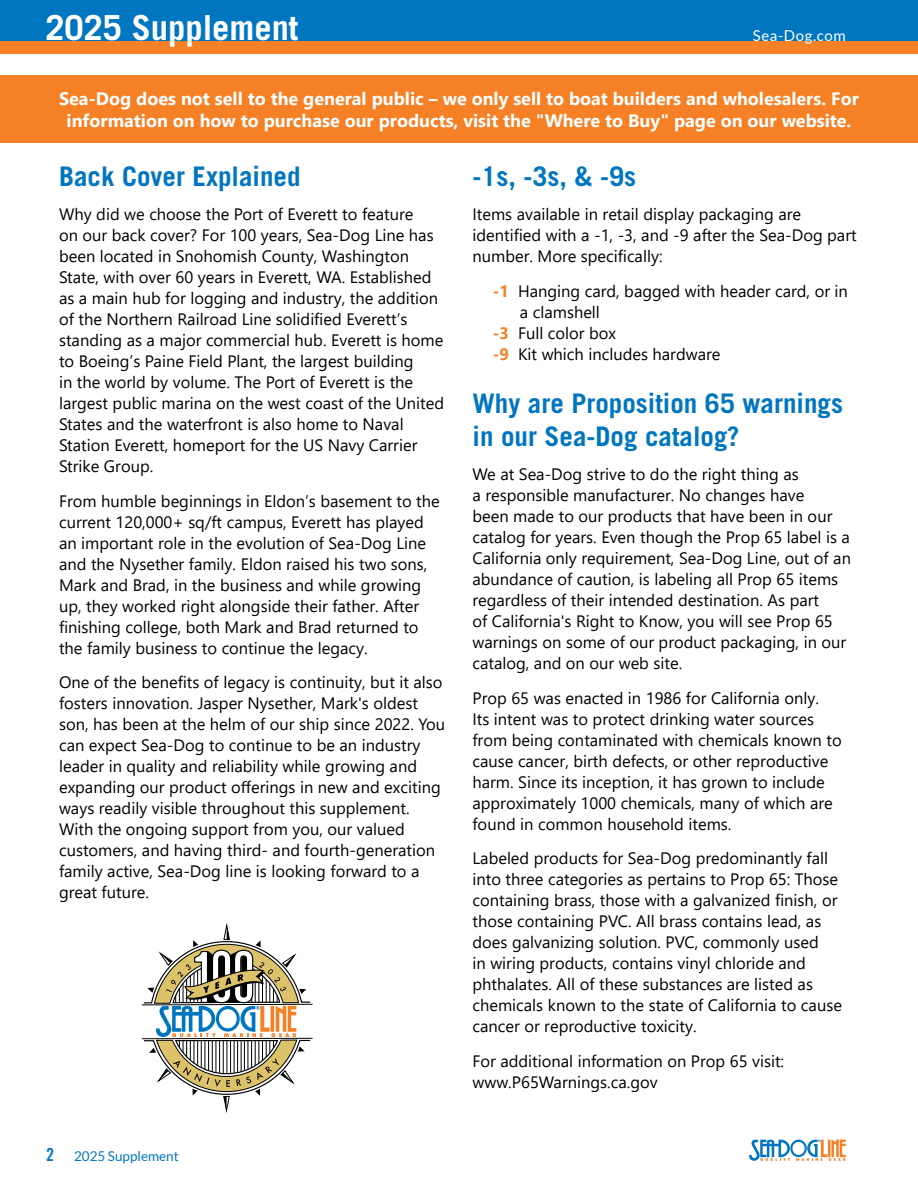
<style>
.page{position:relative;width:918px;height:1188px;background:#fff}
.page>*{position:absolute;margin:0;border:0;box-sizing:border-box;transform-origin:0 0}
.t1{font:700 34.5px "Trade Gothic LT Std";color:#fff}
.t2{font:700 27px/32.4px "Trade Gothic LT Std";color:#0076c0}
.t3{font:700 18px/21.6px "Segoe UI";color:#fff;text-align:center}
.t4{font:16.5px/21px "Segoe UI";color:#000}
.t5{font:15px "Lato";letter-spacing:.04em;color:#fff}
.t6{font:13.5px "Lato";color:#0076c0}
.s1{font-family:"Trade Gothic LT Std Bd Cn 20";font-size:18px}
.s2{font-weight:700;color:#f58025}
</style>
<div class="page">
<div style="left:0;top:0;width:918px;height:54px;background:#f58025"></div>
<div style="left:0;top:0;width:918px;height:40px;background:#0076c0"></div>
<svg style="left:749px;top:1140px;width:97px;height:21px"></svg>
<svg style="left:141px;top:925px;width:172px;height:186px"></svg>
<div style="left:0;top:75px;width:918px;height:68px;background:#f58025"></div>
<h1 class="t1" style="left:45px;top:7px;width:255px">2025 Supplement</h1>
<p class="t5" style="left:753px;top:27px;width:94px">Sea-Dog.com</p>
<p class="t3" style="left:59px;top:86px;width:801px">Sea-Dog does not sell to the general public – we only sell to boat builders and wholesalers. For information on how to purchase our products, visit the "Where to Buy" page on our website.</p>
<h2 class="t2" style="left:59px;top:160px;width:243px">Back Cover Explained</h2>
<p class="t4" style="left:59px;top:202px;width:387px">Why did we choose the Port of Everett to feature<br>on our back cover? For 100 years, Sea-Dog Line has been located in Snohomish County, Washington State, with over 60 years in Everett, WA. Established as a main hub for logging and industry, the addition of the Northern Railroad Line solidified Everett’s standing as a major commercial hub. Everett is home to Boeing’s Paine Field Plant, the largest building<br>in the world by volume. The Port of Everett is the largest public marina on the west coast of the United States and the waterfront is also home to Naval Station Everett, homeport for the US Navy Carrier Strike Group.</p>
<p class="t4" style="left:59px;top:489px;width:382px">From humble beginnings in Eldon’s basement to the current 120,000+ sq/ft campus, Everett has played an important role in the evolution of Sea-Dog Line and the Nysether family. Eldon raised his two sons, Mark and Brad, in the business and while growing up, they worked right alongside their father. After finishing college, both Mark and Brad returned to the family business to continue the legacy.</p>
<p class="t4" style="left:59px;top:671px;width:388px">One of the benefits of legacy is continuity, but it also fosters innovation. Jasper Nysether, Mark's oldest son, has been at the helm of our ship since 2022. You can expect Sea-Dog to continue to be an industry leader in quality and reliability while growing and expanding our product offerings in new and exciting ways readily visible throughout this supplement.<br>With the ongoing support from you, our valued customers, and having third- and fourth-generation family active, Sea-Dog line is looking forward to a great future.</p>
<p class="t6" style="left:46px;top:1149px;width:134px"><span class="s1">2</span> 2025 Supplement</p>
<h2 class="t2" style="left:472px;top:160px;width:165px">-1s, -3s, &amp; -9s</h2>
<p class="t4" style="left:472px;top:202px;width:386px">Items available in retail display packaging are identified with a -1, -3, and -9 after the Sea-Dog part number. More specifically:</p>
<p class="t4" style="left:493px;top:279px;width:357px"><span class="s2">-1</span> Hanging card, bagged with header card, or in</p>
<p class="t4" style="left:520px;top:300px;width:82px">a clamshell</p>
<p class="t4" style="left:493px;top:321px;width:125px"><span class="s2">-3</span> Full color box</p>
<p class="t4" style="left:493px;top:342px;width:229px"><span class="s2">-9</span> Kit which includes hardware</p>
<h2 class="t2" style="left:473px;top:387px;width:372px">Why are Proposition 65 warnings in our Sea-Dog catalog?</h2>
<p class="t4" style="left:473px;top:462px;width:380px">We at Sea-Dog strive to do the right thing as<br>a responsible manufacturer. No changes have<br>been made to our products that have been in our catalog for years. Even though the Prop 65 label is a California only requirement, Sea-Dog Line, out of an abundance of caution, is labeling all Prop 65 items regardless of their intended destination. As part<br>of California's Right to Know, you will see Prop 65 warnings on some of our product packaging, in our catalog, and on our web site.</p>
<p class="t4" style="left:473px;top:686px;width:371px">Prop 65 was enacted in 1986 for California only.<br>Its intent was to protect drinking water sources from being contaminated with chemicals known to cause cancer, birth defects, or other reproductive harm. Since its inception, it has grown to include approximately 1000 chemicals, many of which are found in common household items.</p>
<p class="t4" style="left:473px;top:846px;width:371px">Labeled products for Sea-Dog predominantly fall into three categories as pertains to Prop 65: Those containing brass, those with a galvanized finish, or those containing PVC. All brass contains lead, as does galvanizing solution. PVC, commonly used<br>in wiring products, contains vinyl chloride and phthalates. All of these substances are listed as chemicals known to the state of California to cause cancer or reproductive toxicity.</p>
<p class="t4" style="left:473px;top:1049px;width:313px">For additional information on Prop 65 visit: www.P65Warnings.ca.gov</p>
</div>
